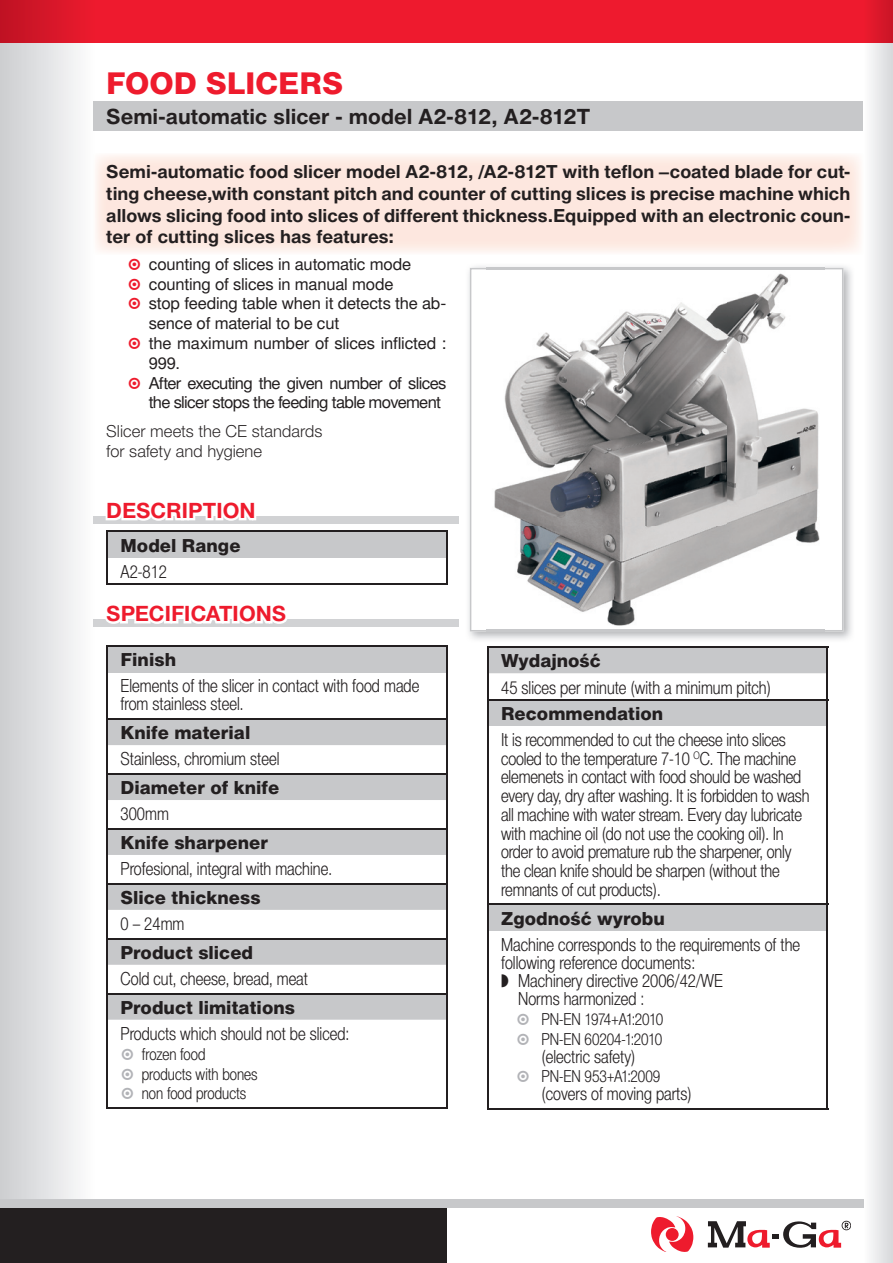
<style>
.page{position:relative;width:893px;height:1263px;background:#fff}
.page>*{position:absolute;margin:0;border:0;box-sizing:border-box;transform-origin:0 0}
.t1{font:30px "Switzer PSEFN Heavy";color:#ee1b2d}
.t2{font:700 21px "Switzer PSEFN";color:#231f20}
.t3{font:700 21px "Switzer PSEFN";letter-spacing:-.005em;color:#ee1b2d}
.t4{font:18px/18.8px "Switzer Cnd PSEFN Light";color:#231f20}
.t5{font:700 18px/21.6px "Switzer PSEFN";color:#231f20;text-align:justify}
.t6{font:18px "Switzer PSEFN Heavy";color:#231f20}
.t7{font:16.5px "Switzer PSEFN";letter-spacing:-.015em;color:#231f20}
.t8{font:16.5px/19.8px "Switzer Cnd PSEFN Light";letter-spacing:-.005em;color:#231f20}
.t9{font:16.5px "Switzer PSEFN";letter-spacing:-.04em;color:#231f20}
.t10{font:16.5px/19.8px "Switzer PSEFN Light";color:#231f20}
.s1{font-family:"Dingbests";color:#ee1b2d}
.s2{font-family:"Dingbests";color:#b2b3b7}
</style>
<div class="page">
<svg style="left:863px;top:43px;width:30px;height:1220px"></svg>
<svg style="left:0;top:43px;width:95px;height:1156px"></svg>
<div style="left:94px;top:101px;width:769px;height:30px;background:#c7c8ca"></div>
<div style="left:0;top:1205px;width:446px;height:58px;background:#231f20"></div>
<div style="left:0;top:1199px;width:863px;height:9px;background:#c7c8ca"></div>
<svg style="left:651px;top:1216px;width:42px;height:35px"></svg>
<div style="left:666px;top:1228px;width:13px;height:13px;background:#ee1b2d;border-radius:50%"></div>
<svg style="left:708px;top:1221px;width:142px;height:27px"></svg>
<div style="left:95px;top:0;width:768px;height:43px;background:#ee1a2e"></div>
<div style="left:863px;top:0;width:30px;height:43px;background:linear-gradient(to right,#ed1b2e,#ca1527)"></div>
<div style="left:0;top:0;width:95px;height:43px;background:linear-gradient(to right,#be1223,#ec1b2e)"></div>
<img style="left:468px;top:266px;width:384px;height:374px">
<svg style="left:470px;top:268px;width:373px;height:363px"></svg>
<div style="left:94px;top:517px;width:365px;height:7px;background:#d1d2d4"></div>
<svg style="left:103px;top:516px;width:156px;height:5px"></svg>
<div style="left:94px;top:620px;width:365px;height:7px;background:#d1d2d4"></div>
<svg style="left:102px;top:619px;width:188px;height:5px"></svg>
<svg style="left:108px;top:647px;width:338px;height:373px"></svg>
<hr style="left:108px;top:672px;width:338px;height:1px;background:#c7c8ca">
<hr style="left:106px;top:645px;width:342px;height:2px;background:#231f20">
<hr style="left:106px;top:647px;width:2px;height:25px;background:#231f20">
<hr style="left:446px;top:647px;width:2px;height:25px;background:#231f20">
<hr style="left:106px;top:672px;width:2px;height:46px;background:#231f20">
<hr style="left:446px;top:672px;width:2px;height:46px;background:#231f20">
<hr style="left:106px;top:718px;width:342px;height:2px;background:#231f20">
<hr style="left:106px;top:720px;width:2px;height:25px;background:#231f20">
<hr style="left:446px;top:720px;width:2px;height:25px;background:#231f20">
<hr style="left:106px;top:745px;width:2px;height:28px;background:#231f20">
<hr style="left:446px;top:745px;width:2px;height:28px;background:#231f20">
<hr style="left:106px;top:773px;width:342px;height:2px;background:#231f20">
<hr style="left:106px;top:775px;width:2px;height:25px;background:#231f20">
<hr style="left:446px;top:775px;width:2px;height:25px;background:#231f20">
<hr style="left:106px;top:800px;width:2px;height:28px;background:#231f20">
<hr style="left:446px;top:800px;width:2px;height:28px;background:#231f20">
<hr style="left:106px;top:828px;width:342px;height:1px;background:#231f20">
<hr style="left:106px;top:829px;width:2px;height:26px;background:#231f20">
<hr style="left:446px;top:829px;width:2px;height:26px;background:#231f20">
<hr style="left:106px;top:855px;width:2px;height:28px;background:#231f20">
<hr style="left:446px;top:855px;width:2px;height:28px;background:#231f20">
<hr style="left:106px;top:883px;width:342px;height:1px;background:#231f20">
<hr style="left:106px;top:884px;width:2px;height:26px;background:#231f20">
<hr style="left:446px;top:884px;width:2px;height:26px;background:#231f20">
<hr style="left:106px;top:910px;width:2px;height:28px;background:#231f20">
<hr style="left:446px;top:910px;width:2px;height:28px;background:#231f20">
<hr style="left:106px;top:938px;width:342px;height:1px;background:#231f20">
<hr style="left:106px;top:939px;width:2px;height:26px;background:#231f20">
<hr style="left:446px;top:939px;width:2px;height:26px;background:#231f20">
<hr style="left:106px;top:965px;width:2px;height:28px;background:#231f20">
<hr style="left:446px;top:965px;width:2px;height:28px;background:#231f20">
<hr style="left:106px;top:993px;width:342px;height:1px;background:#231f20">
<hr style="left:106px;top:994px;width:2px;height:26px;background:#231f20">
<hr style="left:446px;top:994px;width:2px;height:26px;background:#231f20">
<hr style="left:106px;top:1020px;width:2px;height:87px;background:#231f20">
<hr style="left:446px;top:1020px;width:2px;height:87px;background:#231f20">
<hr style="left:106px;top:1107px;width:342px;height:1px;background:#231f20">
<div style="left:107px;top:531px;width:340px;height:27px;background:#c7c8ca"></div>
<hr style="left:106px;top:531px;width:342px;height:1px;background:#231f20">
<hr style="left:106px;top:532px;width:2px;height:26px;background:#231f20">
<hr style="left:446px;top:532px;width:2px;height:26px;background:#231f20">
<hr style="left:106px;top:558px;width:2px;height:25px;background:#231f20">
<hr style="left:446px;top:558px;width:2px;height:25px;background:#231f20">
<hr style="left:106px;top:583px;width:342px;height:2px;background:#231f20">
<svg style="left:488px;top:648px;width:339px;height:282px"></svg>
<hr style="left:488px;top:725px;width:339px;height:1px;background:#c7c8ca">
<hr style="left:488px;top:930px;width:339px;height:1px;background:#c7c8ca">
<hr style="left:487px;top:726px;width:1px;height:178px;background:#231f20">
<hr style="left:827px;top:726px;width:1px;height:178px;background:#231f20">
<hr style="left:487px;top:904px;width:341px;height:1px;background:#231f20">
<svg style="left:487px;top:905px;width:1px;height:25px"></svg>
<svg style="left:827px;top:905px;width:1px;height:25px"></svg>
<hr style="left:487px;top:930px;width:1px;height:178px;background:#231f20">
<hr style="left:827px;top:930px;width:1px;height:178px;background:#231f20">
<hr style="left:487px;top:1108px;width:341px;height:1px;background:#231f20">
<hr style="left:487px;top:646px;width:341px;height:2px;background:#231f20">
<svg style="left:487px;top:648px;width:1px;height:78px"></svg>
<svg style="left:827px;top:648px;width:1px;height:78px"></svg>
<hr style="left:487px;top:699px;width:341px;height:1px;background:#231f20">
<img style="left:487px;top:266px;width:337px;height:365px">
<h1 class="t1" style="left:106px;top:66px;width:238px">FOOD SLICERS</h1>
<p class="t2" style="left:106px;top:104px;width:485px">Semi-automatic slicer - model A2-812, A2-812T</p>
<p class="t5" style="left:106px;top:161px;width:746px">Semi-automatic food slicer model A2-812, /A2-812T with teflon –coated blade for cut&shy;ting cheese,with constant pitch and counter of cutting slices is precise machine which allows slicing food into slices of different thickness.Equipped with an electronic coun&shy;ter of cutting slices has features:</p>
<p class="t7" style="left:128px;top:254px;width:285px"><span class="s1">A</span> counting of slices in automatic mode</p>
<p class="t7" style="left:128px;top:274px;width:267px"><span class="s1">A</span> counting of slices in manual mode</p>
<p class="t7" style="left:128px;top:294px;width:320px"><span class="s1">A</span> stop feeding table when it detects the ab-</p>
<p class="t7" style="left:149px;top:314px;width:192px">sence of material to be cut</p>
<p class="t7" style="left:128px;top:334px;width:320px"><span class="s1">A</span> the maximum number of slices inflicted :</p>
<p class="t7" style="left:149px;top:353px;width:33px">999.</p>
<p class="t9" style="left:128px;top:373px;width:320px"><span class="s1">A</span> After executing the given number of slices</p>
<p class="t9" style="left:149px;top:393px;width:294px">the slicer stops the feeding table movement</p>
<p class="t10" style="left:106px;top:421px;width:218px">Slicer meets the CE standards for safety and hygiene</p>
<p class="t3" style="left:106px;top:498px;width:151px">DESCRIPTION</p>
<p class="t6" style="left:121px;top:535px;width:122px">Model Range</p>
<p class="t4" style="left:121px;top:562px;width:48px">A2-812</p>
<p class="t3" style="left:106px;top:601px;width:181px">SPECIFICATIONS</p>
<p class="t6" style="left:121px;top:649px;width:57px">Finish</p>
<p class="t4" style="left:121px;top:677px;width:300px;line-height:18px">Elements of the slicer in contact with food made from stainless steel.</p>
<p class="t6" style="left:121px;top:722px;width:131px">Knife material</p>
<p class="t4" style="left:121px;top:749px;width:160px">Stainless, chromium steel</p>
<p class="t6" style="left:121px;top:777px;width:160px">Diameter of knife</p>
<p class="t4" style="left:121px;top:804px;width:50px">300mm</p>
<p class="t6" style="left:121px;top:832px;width:149px">Knife sharpener</p>
<p class="t4" style="left:121px;top:859px;width:213px">Profesional, integral with machine.</p>
<p class="t6" style="left:121px;top:887px;width:142px">Slice thickness</p>
<p class="t4" style="left:121px;top:914px;width:65px">0 – 24mm</p>
<p class="t6" style="left:121px;top:942px;width:134px">Product sliced</p>
<p class="t4" style="left:121px;top:969px;width:189px">Cold cut, cheese, bread, meat</p>
<p class="t6" style="left:121px;top:997px;width:176px">Product limitations</p>
<p class="t4" style="left:121px;top:1024px;width:230px">Products which should not be sliced:</p>
<p class="t8" style="left:121px;top:1044px;width:139px"><span class="s2">A</span> frozen food<br><span class="s2">A</span> products with bones<br><span class="s2">A</span> non food products</p>
<p class="t6" style="left:501px;top:650px;width:101px">Wydajność</p>
<p class="t4" style="left:501px;top:678px;width:271px">45 slices per minute (with a minimum pitch)</p>
<p class="t6" style="left:501px;top:703px;width:164px">Recommendation</p>
<p class="t4" style="left:501px;top:730px;width:310px">It is recommended to cut the cheese into slices cooled to the temperature 7-10 <sup>O</sup>C. The machine elemenets in contact with food should be washed every day, dry after washing. It is forbidden to wash all machine with water stream. Every day lubricate with machine oil (do not use the cooking oil). In order to avoid premature rub the sharpener, only the clean knife should be sharpen (without the remnants of cut products).</p>
<p class="t6" style="left:501px;top:908px;width:165px">Zgodność wyrobu</p>
<p class="t4" style="left:501px;top:935px;width:300px">Machine corresponds to the requirements of the</p>
<p class="t4" style="left:501px;top:953px;width:195px">following reference documents:</p>
<p class="t4" style="left:518px;top:971px;width:206px">Machinery directive 2006/42/WE</p>
<p class="t4" style="left:518px;top:989px;width:128px">Norms harmonized :</p>
<p class="t8" style="left:516px;top:1009px;width:149px"><span class="s2">A</span> PN-EN 1974+A1:2010<br><span class="s2">A</span> PN-EN 60204-1:2010</p>
<p class="t4" style="left:541px;top:1046px;width:95px">(electric safety)</p>
<p class="t8" style="left:516px;top:1066px;width:146px"><span class="s2">A</span> PN-EN 953+A1:2009</p>
<p class="t4" style="left:541px;top:1084px;width:152px">(covers of moving parts)</p>
</div>
